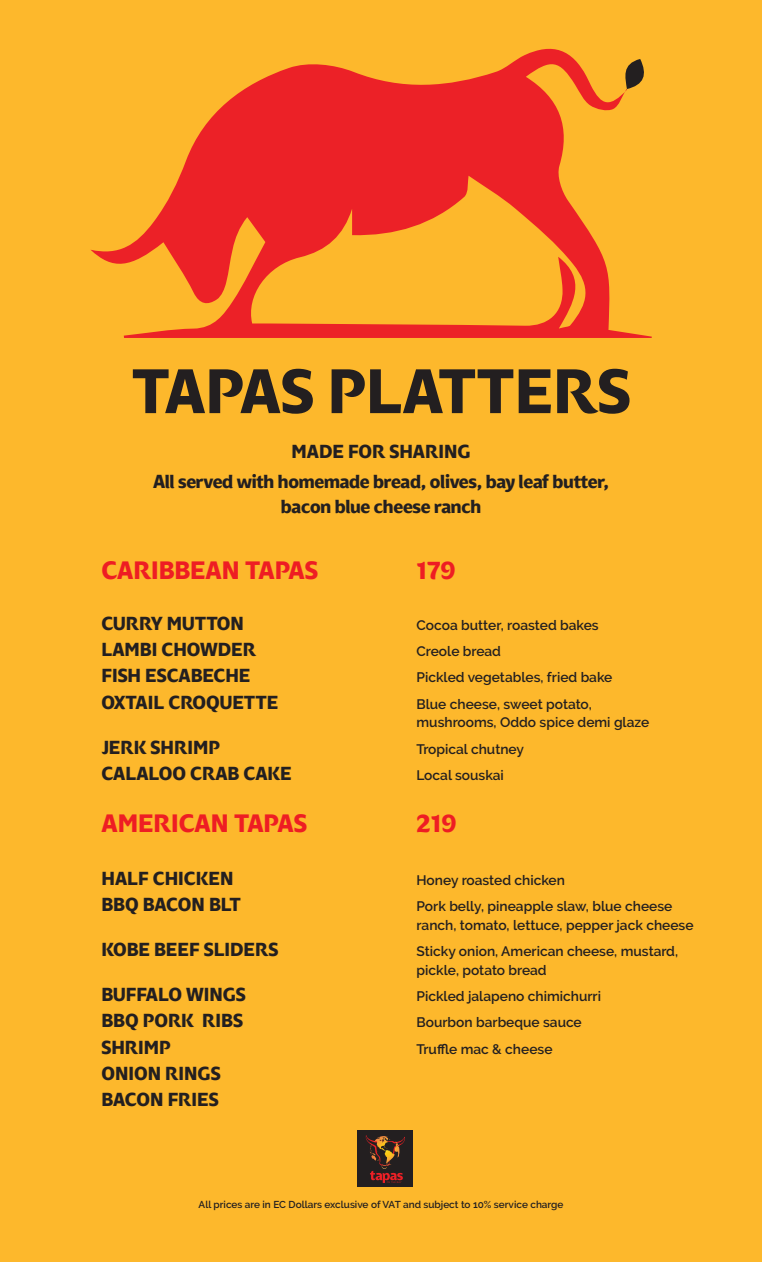
<style>
.page{position:relative;width:762px;height:1262px;background:#fff}
.page>*{position:absolute;margin:0;border:0;box-sizing:border-box;transform-origin:0 0}
.t1{font:62.5px "A Agriculture";color:#231f20}
.t2{font:25px "A Agriculture";color:#ee1d23}
.t3{font:18.75px/26.2px "A Agriculture";color:#231f20}
.t4{font:600 13.75px/18.8px "Raleway";color:#231f20}
.t5{font:600 10px "Raleway";color:#231f20}
</style>
<div class="page">
<div style="left:0;top:0;width:762px;height:1261px;background:#fdb82c"></div>
<svg style="left:90px;top:48px;width:562px;height:290px"></svg>
<svg style="left:621px;top:59px;width:27px;height:31px"></svg>
<div style="left:358px;top:1130px;width:55px;height:57px;background:#231f20"></div>
<svg style="left:366px;top:1135px;width:39px;height:47px"></svg>
<h1 class="t1" style="left:132px;top:351px;width:500px">TAPAS PLATT ERS</h1>
<h3 class="t3" style="left:153px;top:436px;width:457px;line-height:30.1px;text-align:center">MADE FOR SHARING<br>ALL SERVED WITH HOMEMADE BREAD, OLIVES, BAY LEAF BUTTER,</h3>
<h3 class="t3" style="left:281px;top:493px;width:202px">BACON BLUE CHEESE RANCH</h3>
<h2 class="t2" style="left:101px;top:553px;width:218px">CARIBBEAN TAPAS</h2>
<h2 class="t2" style="left:416px;top:553px;width:41px">179</h2>
<h3 class="t3" style="left:101px;top:610px;width:144px">CURRY MUTTON</h3>
<p class="t4" style="left:416px;top:615px;width:184px">Cocoa butter, roasted bakes</p>
<h3 class="t3" style="left:101px;top:636px;width:151px">LAMBI CHOWDER</h3>
<p class="t4" style="left:416px;top:642px;width:86px">Creole bread</p>
<h3 class="t3" style="left:101px;top:662px;width:151px">FISH ESCABECHE</h3>
<p class="t4" style="left:416px;top:668px;width:197px">Pickled vegetables, fried bake</p>
<h3 class="t3" style="left:101px;top:688px;width:178px">OXTAIL CROQUETTE</h3>
<p class="t4" style="left:416px;top:694px;width:234px">Blue cheese, sweet potato, mushrooms, Oddo spice demi glaze</p>
<h3 class="t3" style="left:101px;top:733px;width:120px">JERK SHRIMP</h3>
<p class="t4" style="left:416px;top:739px;width:109px">Tropical chutney</p>
<h3 class="t3" style="left:101px;top:760px;width:192px">CALALOO CRAB CAKE</h3>
<p class="t4" style="left:416px;top:765px;width:89px">Local souskai</p>
<h2 class="t2" style="left:101px;top:807px;width:207px">AM ERICAN TAPAS</h2>
<h2 class="t2" style="left:416px;top:807px;width:42px">219</h2>
<h3 class="t3" style="left:101px;top:865px;width:120px">HALF CHICKEN</h3>
<p class="t4" style="left:416px;top:870px;width:150px">Honey roasted chicken</p>
<h3 class="t3" style="left:101px;top:891px;width:141px">BBQ BACON BLT</h3>
<p class="t4" style="left:416px;top:897px;width:279px">Pork belly, pineapple slaw, blue cheese ranch, tomato, lettuce, pepper jack cheese</p>
<h3 class="t3" style="left:101px;top:936px;width:178px">KOBE BEEF SLIDERS</h3>
<p class="t4" style="left:416px;top:942px;width:263px">Sticky onion, American cheese, mustard, pickle, potato bread</p>
<h3 class="t3" style="left:101px;top:981px;width:146px">BUFFALO WINGS</h3>
<p class="t4" style="left:416px;top:987px;width:186px">Pickled jalapeno chimichurri</p>
<h3 class="t3" style="left:101px;top:1007px;width:124px">BBQ PO RK RIBS</h3>
<p class="t4" style="left:416px;top:1013px;width:167px">Bourbon barbeque sauce</p>
<h3 class="t3" style="left:101px;top:1033px;width:71px">SHRIMP</h3>
<p class="t4" style="left:416px;top:1039px;width:138px">Truffle mac &amp; cheese</p>
<h3 class="t3" style="left:101px;top:1060px;width:121px">ONION RINGS<br>BACON FRIES</h3>
<p class="t5" style="left:199px;top:1198px;width:366px">All prices are in EC Dollars exclusive of VAT and subject to 10% service charge</p>
</div>
